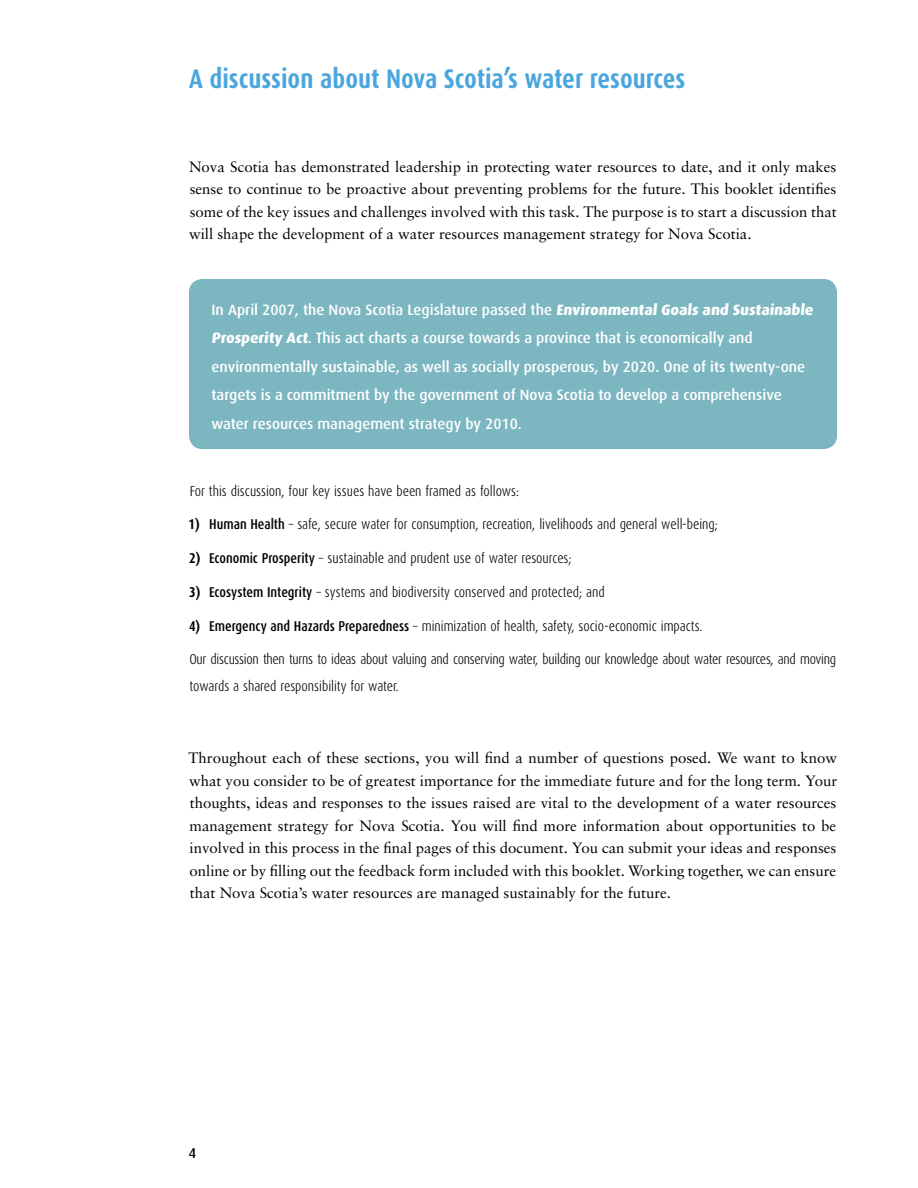
<style>
.page{position:relative;width:918px;height:1188px;background:#fff}
.page>*{position:absolute;margin:0;border:0;box-sizing:border-box;transform-origin:0 0}
.t1{font:700 27px "Dax Condensed";color:#4ba6dd}
.t2{font:15px/22.5px "Sabon";color:#000;text-align:justify}
.t3{font:500 15px/28.5px "Dax";color:#fff}
.t4{font:300 14.25px "Dax Condensed";color:#000}
.t5{font:300 14.25px/27px "Dax Condensed";letter-spacing:-.02em;color:#000}
.t6{font:500 14.25px "Dax";color:#000}
.s1{font-weight:800}
.s2{font-weight:700}
.s3{font-weight:500}
</style>
<div class="page">
<div style="left:189px;top:279px;width:648px;height:170px;background:#7cb6c1;border-radius:14px"></div>
<h1 class="t1" style="left:189px;top:64px;width:498px">A discussion about Nova Scotia’s water resources</h1>
<p class="t2" style="left:189px;top:155px;width:649px">Nova Scotia has demonstrated leadership in protecting water resources to date, and it only makes sense to continue to be proactive about preventing problems for the future. This booklet identifies some of the key issues and challenges involved with this task. The purpose is to start a discussion that will shape the development of a water resources management strategy for Nova Scotia.</p>
<p class="t3" style="left:211px;top:295px;width:605px">In April 2007, the Nova Scotia Legislature passed the <span class="s1">Environmental Goals and Sustainable Prosperity Act</span>. This act charts a course towards a province that is economically and environmentally sustainable, as well as socially prosperous, by 2020. One of its twenty-one targets is a commitment by the government of Nova Scotia to develop a comprehensive water resources management strategy by 2010.</p>
<p class="t4" style="left:190px;top:483px;width:331px">For this discussion, four key issues have been framed as follows:</p>
<p class="t4" style="left:189px;top:517px;width:531px"><span class="s2">1)</span> <span class="s3">Human Health</span> – safe, secure water for consumption, recreation, livelihoods and general well-being;</p>
<p class="t4" style="left:189px;top:550px;width:384px"><span class="s2">2)</span> <span class="s3">Economic Prosperity</span> – sustainable and prudent use of water resources;</p>
<p class="t4" style="left:189px;top:584px;width:417px"><span class="s2">3)</span> <span class="s3">Ecosystem Integrity</span> – systems and biodiversity conserved and protected; and</p>
<p class="t4" style="left:189px;top:618px;width:515px"><span class="s2">4)</span> <span class="s3">Emergency and Hazards Preparedness</span> – minimization of health, safety, socio-economic impacts.</p>
<p class="t5" style="left:189px;top:646px;width:648px">Our discussion then turns to ideas about valuing and conserving water, building our knowledge about water resources, and moving towards a shared responsibility for water.</p>
<p class="t2" style="left:189px;top:747px;width:650px">Throughout each of these sections, you will find a number of questions posed. We want to know what you consider to be of greatest importance for the immediate future and for the long term. Your thoughts, ideas and responses to the issues raised are vital to the development of a water resources management strategy for Nova Scotia. You will find more information about opportunities to be involved in this process in the final pages of this document. You can submit your ideas and responses online or by filling out the feedback form included with this booklet. Working together, we can ensure that Nova Scotia’s water resources are managed sustainably for the future.</p>
<p class="t6" style="left:188px;top:1146px;width:9px">4</p>
</div>
